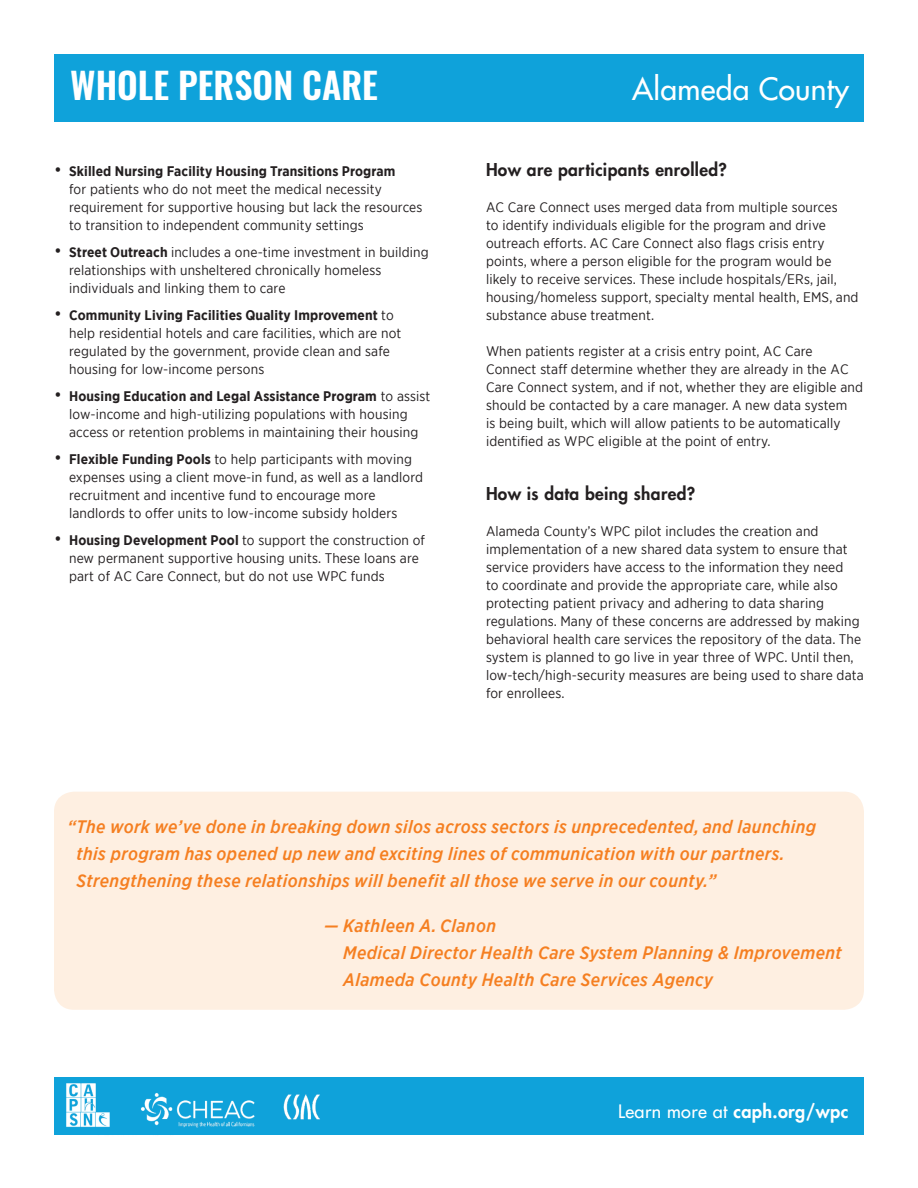
<style>
.page{position:relative;width:918px;height:1188px;background:#fff}
.page>*{position:absolute;margin:0;border:0;box-sizing:border-box;transform-origin:0 0}
.t1{font:600 36px "Oswald";color:#fff}
.t2{font:30px "Futura LT";letter-spacing:.01em;color:#fff}
.t3{font:italic 500 18px/27px "Gotham Narrow";letter-spacing:.02em;color:#f57f21}
.t4{font:800 18px "Futura LT";letter-spacing:.02em;color:#fff}
.t5{font:800 17.25px "Futura LT";letter-spacing:.02em;color:#231f20}
.t6{font:13.8px/18px "Gotham Narrow";letter-spacing:.01em;color:#231f20}
.s1{font-size:18px}
.s2{font-weight:700}
.s3{font-weight:400}
</style>
<div class="page">
<img style="left:63px;top:1134px;width:120px;height:1px">
<div style="left:54px;top:1077px;width:810px;height:57px;background:#0fa2da"></div>
<img style="left:66px;top:1083px;width:30px;height:27px">
<img style="left:66px;top:1110px;width:44px;height:17px">
<img style="left:140px;top:1093px;width:115px;height:35px">
<img style="left:283px;top:1094px;width:37px;height:26px">
<div style="left:54px;top:54px;width:810px;height:68px;background:#0fa2da"></div>
<div style="left:54px;top:792px;width:810px;height:218px;background:#feefe1;border-radius:20px"></div>
<p class="t1" style="left:70px;top:60px;width:309px">WHOLE PERSON CARE</p>
<p class="t2" style="left:632px;top:69px;width:218px">Alameda County</p>
<p class="t6" style="left:69px;top:162px;width:355px;text-indent:-15px"><span class="s1">•</span> <span class="s2">Skilled Nursing Facility Housing Transitions Program<br></span>for patients who do not meet the medical necessity requirement for supportive housing but lack the resources to transition to independent community settings</p>
<p class="t6" style="left:69px;top:243px;width:361px;text-indent:-15px"><span class="s1">•</span> <span class="s2">Street Outreach</span> includes a one-time investment in building relationships with unsheltered chronically homeless individuals and linking them to care</p>
<p class="t6" style="left:69px;top:306px;width:334px;text-indent:-15px"><span class="s1">•</span> <span class="s2">Community Living Facilities Quality Improvement</span> to help residential hotels and care facilities, which are not regulated by the government, provide clean and safe housing for low-income persons</p>
<p class="t6" style="left:54px;top:387px;width:378px;text-align:center"><span class="s1">•</span> <span class="s2">Housing Education and Legal Assistance Program</span> to assist low-income and high-utilizing populations with housing access or retention problems in maintaining their housing</p>
<p class="t6" style="left:69px;top:450px;width:355px;text-indent:-15px"><span class="s1">•</span> <span class="s2">Flexible Funding Pools</span> to help participants with moving expenses using a client move-in fund, as well as a landlord recruitment and incentive fund to encourage more landlords to offer units to low-income subsidy holders</p>
<p class="t6" style="left:69px;top:531px;width:357px;text-indent:-15px"><span class="s1">•</span> <span class="s2">Housing Development Pool</span> to support the construction of new permanent supportive housing units. These loans are part of AC Care Connect, but do not use WPC funds</p>
<p class="t5" style="left:486px;top:158px;width:242px">How are participants enrolled?</p>
<p class="t6" style="left:486px;top:198px;width:374px">AC Care Connect uses merged data from multiple sources<br>to identify individuals eligible for the program and drive outreach efforts. AC Care Connect also flags crisis entry points, where a person eligible for the program would be likely to receive services. These include hospitals/ERs, jail, housing/homeless support, specialty mental health, EMS, and substance abuse treatment.</p>
<p class="t6" style="left:486px;top:342px;width:379px">When patients register at a crisis entry point, AC Care Connect staff determine whether they are already in the AC Care Connect system, and if not, whether they are eligible and should be contacted by a care manager. A new data system<br>is being built, which will allow patients to be automatically identified as WPC eligible at the point of entry.</p>
<p class="t5" style="left:486px;top:482px;width:211px">How is data being shared?</p>
<p class="t6" style="left:486px;top:522px;width:379px">Alameda County’s WPC pilot includes the creation and implementation of a new shared data system to ensure that service providers have access to the information they need<br>to coordinate and provide the appropriate care, while also protecting patient privacy and adhering to data sharing regulations. Many of these concerns are addressed by making behavioral health care services the repository of the data. The system is planned to go live in year three of WPC. Until then, low-tech/high-security measures are being used to share data for enrollees.</p>
<p class="t3" style="left:77px;top:813px;width:741px;text-indent:-9px">“The work we’ve done in breaking down silos across sectors is unprecedented, and launching this program has opened up new and exciting lines of communication with our partners.<br>Strengthening these relationships will benefit all those we serve in our county.”</p>
<p class="t3" style="left:343px;top:912px;width:500px;text-indent:-19px">— Kathleen A. Clanon<br>Medical Director Health Care System Planning &amp; Improvement<br>Alameda County Health Care Services Agency</p>
<p class="t4" style="left:618px;top:1100px;width:232px"><span class="s3">Learn more at</span> caph.org/wpc</p>
</div>
